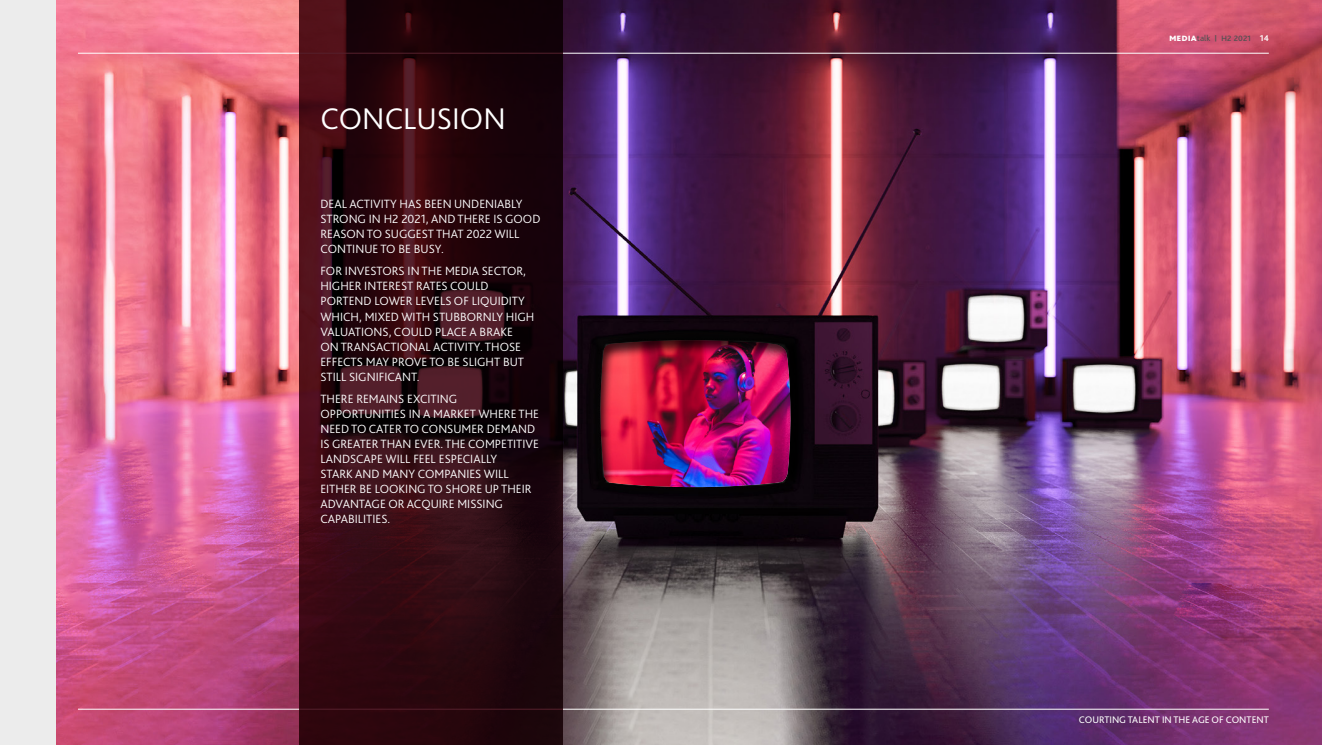
<style>
.page{position:relative;width:1322px;height:745px;background:#fff}
.page>*{position:absolute;margin:0;border:0;box-sizing:border-box;transform-origin:0 0}
.t1{font:300 31.25px "Bliss Pro";color:#fff}
.t2{font:300 12.5px/15px "Bliss Pro";color:#fff}
.t3{font:10px "Bliss Pro";color:#fff}
.t4{font:10px "Bliss Pro";color:#515151}
.s1{font-weight:800;color:#fff}
.s2{font-size:8.75px}
.s3{font-weight:800;font-size:6.25px}
.s4{font-weight:700;font-size:8.75px;color:#fff}
</style>
<div class="page">
<img style="left:56px;top:0;width:1266px;height:744px">
<div style="left:605px;top:328px;width:204px;height:161px;background:#0d040b"></div>
<div style="left:590px;top:331px;width:211px;height:156px;background:#000;opacity:.75"></div>
<hr style="left:78px;top:708px;width:1191px;height:1px;background:#fff">
<hr style="left:78px;top:53px;width:1191px;height:1px;background:#fff">
<svg style="left:299px;top:0;width:264px;height:744px;background:#2b080f"></svg>
<div style="left:0;top:0;width:56px;height:744px;background:#ececec"></div>
<h1 class="t1" style="left:320px;top:99px;width:187px">CONCLUSION</h1>
<p class="t2" style="left:320px;top:196px;width:221px">DEAL ACTIVITY HAS BEEN UNDENIABLY<br>STRONG IN H2 2021, AND THERE IS GOOD<br>REASON TO SUGGEST THAT 2022 WILL<br>CONTINUE TO BE BUSY.</p>
<p class="t2" style="left:320px;top:263px;width:215px">FOR INVESTORS IN THE MEDIA SECTOR,<br>HIGHER INTEREST RATES COULD<br>PORTEND LOWER LEVELS OF LIQUIDITY<br>WHICH, MIXED WITH STUBBORNLY HIGH<br>VALUATIONS, COULD PLACE A BRAKE<br>ON TRANSACTIONAL ACTIVITY. THOSE<br>EFFECTS MAY PROVE TO BE SLIGHT BUT<br>STILL SIGNIFICANT.</p>
<p class="t2" style="left:320px;top:390px;width:220px">THERE REMAINS EXCITING<br>OPPORTUNITIES IN A MARKET WHERE THE<br>NEED TO CATER TO CONSUMER DEMAND<br>IS GREATER THAN EVER. THE COMPETITIVE<br>LANDSCAPE WILL FEEL ESPECIALLY<br>STARK AND MANY COMPANIES WILL<br>EITHER BE LOOKING TO SHORE UP THEIR<br>ADVANTAGE OR ACQUIRE MISSING<br>CAPABILITIES.</p>
<p class="t4" style="left:1169px;top:32px;width:101px"><span class="s1">media</span><span class="s2">talk</span> <span class="s3">|</span> h2 2021 <span class="s4">14</span></p>
<p class="t3" style="left:1078px;top:713px;width:192px">COURTING TALENT IN THE AGE OF CONTENT</p>
</div>
